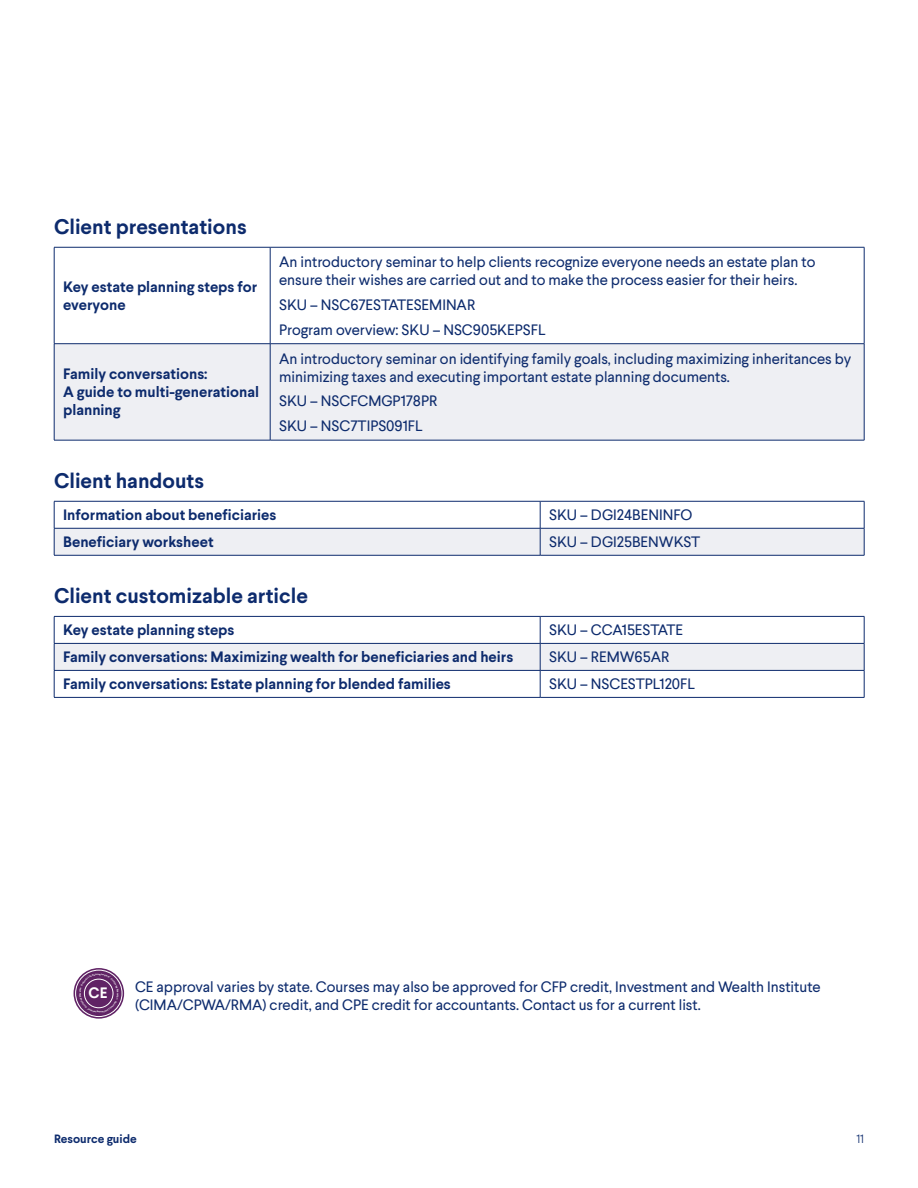
<style>
.page{position:relative;width:918px;height:1188px;background:#fff}
.page>*{position:absolute;margin:0;border:0;box-sizing:border-box;transform-origin:0 0}
.ParaStyle01-Leading_Auto__Align_Left{font:700 21px "Larsseit";color:#0d2b6d}
.ParaStyle01-Leading_Auto__Align_Left-2{font:15px/18px "Larsseit";color:#0d2b6d}
.ParaStyle01-Leading_Auto__Align_Left-3{font:700 15px/18px "Larsseit";color:#0d2b6d}
.t1{font:700 15px "Larsseit";color:#fff}
.t2{font:700 12px "Larsseit";color:#0d2b6d}
.t3{font:300 12px "Larsseit";color:#0d2b6d}
</style>
<div class="page">
<div style="left:55px;top:344px;width:809px;height:96px;background:#eeeff3"></div>
<hr style="left:54px;top:247px;width:1px;height:97px;background:#0d2b6d">
<hr style="left:54px;top:344px;width:1px;height:96px;background:#0d2b6d">
<hr style="left:54px;top:247px;width:216px;height:1px;background:#0d2b6d">
<hr style="left:54px;top:343px;width:216px;height:1px;background:#0d2b6d">
<hr style="left:54px;top:440px;width:216px;height:1px;background:#0d2b6d">
<hr style="left:270px;top:247px;width:1px;height:97px;background:#0d2b6d">
<hr style="left:270px;top:344px;width:1px;height:96px;background:#0d2b6d">
<hr style="left:270px;top:247px;width:594px;height:1px;background:#0d2b6d">
<hr style="left:270px;top:343px;width:594px;height:1px;background:#0d2b6d">
<hr style="left:864px;top:247px;width:1px;height:97px;background:#0d2b6d">
<hr style="left:864px;top:344px;width:1px;height:96px;background:#0d2b6d">
<hr style="left:270px;top:440px;width:594px;height:1px;background:#0d2b6d">
<hr style="left:54px;top:555px;width:486px;height:1px;background:#0d2b6d">
<hr style="left:540px;top:555px;width:324px;height:1px;background:#0d2b6d">
<svg style="left:54px;top:501px;width:811px;height:54px"></svg>
<hr style="left:54px;top:616px;width:486px;height:1px;background:#0d2b6d">
<hr style="left:54px;top:697px;width:486px;height:1px;background:#0d2b6d">
<hr style="left:540px;top:616px;width:324px;height:1px;background:#0d2b6d">
<hr style="left:540px;top:697px;width:324px;height:1px;background:#0d2b6d">
<svg style="left:54px;top:617px;width:811px;height:80px"></svg>
<svg style="left:74px;top:968px;width:50px;height:51px"></svg>
<div style="left:76px;top:970px;width:46px;height:47px;border:1px solid #fff;border-radius:50%"></div>
<svg style="left:79px;top:973px;width:40px;height:40px;background:#713b75"></svg>
<p class="ParaStyle01-Leading_Auto__Align_Left" style="left:54px;top:213px;width:194px">Client presentations</p>
<p class="ParaStyle01-Leading_Auto__Align_Left-3" style="left:63px;top:278px;width:196px">Key estate planning steps for everyone</p>
<p class="ParaStyle01-Leading_Auto__Align_Left-3" style="left:63px;top:365px;width:197px">Family conversations:<br>A guide to multi-generational planning</p>
<p class="ParaStyle01-Leading_Auto__Align_Left-2" style="left:279px;top:253px;width:538px">An introductory seminar to help clients recognize everyone needs an estate plan to ensure their wishes are carried out and to make the process easier for their heirs.</p>
<p class="ParaStyle01-Leading_Auto__Align_Left-2" style="left:279px;top:296px;width:198px">SKU – NSC67ESTATESEMINAR</p>
<p class="ParaStyle01-Leading_Auto__Align_Left-2" style="left:279px;top:320px;width:268px">Program overview: SKU – NSC905KEPSFL</p>
<p class="ParaStyle01-Leading_Auto__Align_Left-2" style="left:279px;top:349px;width:574px">An introductory seminar on identifying family goals, including maximizing inheritances by minimizing taxes and executing important estate planning documents.</p>
<p class="ParaStyle01-Leading_Auto__Align_Left-2" style="left:279px;top:392px;width:160px">SKU – NSCFCMGP178PR</p>
<p class="ParaStyle01-Leading_Auto__Align_Left-2" style="left:279px;top:417px;width:145px">SKU – NSC7TIPS091FL</p>
<p class="ParaStyle01-Leading_Auto__Align_Left" style="left:54px;top:467px;width:152px">Client handouts</p>
<p class="ParaStyle01-Leading_Auto__Align_Left-3" style="left:63px;top:506px;width:215px">Information about beneficiaries</p>
<p class="ParaStyle01-Leading_Auto__Align_Left-2" style="left:549px;top:506px;width:145px">SKU – DGI24BENINFO</p>
<p class="ParaStyle01-Leading_Auto__Align_Left-3" style="left:63px;top:533px;width:152px">Beneficiary worksheet</p>
<p class="ParaStyle01-Leading_Auto__Align_Left-2" style="left:549px;top:533px;width:153px">SKU – DGI25BENWKST</p>
<p class="ParaStyle01-Leading_Auto__Align_Left" style="left:54px;top:582px;width:256px">Client customizable article</p>
<p class="ParaStyle01-Leading_Auto__Align_Left-3" style="left:63px;top:621px;width:173px">Key estate planning steps</p>
<p class="ParaStyle01-Leading_Auto__Align_Left-2" style="left:549px;top:621px;width:135px">SKU – CCA15ESTATE</p>
<p class="ParaStyle01-Leading_Auto__Align_Left-3" style="left:63px;top:648px;width:452px">Family conversations: Maximizing wealth for beneficiaries and heirs</p>
<p class="ParaStyle01-Leading_Auto__Align_Left-2" style="left:549px;top:648px;width:122px">SKU – REMW65AR</p>
<p class="ParaStyle01-Leading_Auto__Align_Left-3" style="left:63px;top:675px;width:389px">Family conversations: Estate planning for blended families</p>
<p class="ParaStyle01-Leading_Auto__Align_Left-2" style="left:549px;top:675px;width:147px">SKU – NSCESTPL120FL</p>
<p class="t1" style="left:89px;top:983px;width:20px">CE</p>
<p class="ParaStyle01-Leading_Auto__Align_Left-2" style="left:135px;top:978px;width:687px">CE approval varies by state. Courses may also be approved for CFP credit, Investment and Wealth Institute (CIMA/CPWA/RMA) credit, and CPE credit for accountants. Contact us for a current list.</p>
<p class="t2" style="left:54px;top:1131px;width:84px">Resource guide</p>
<p class="t3" style="left:856px;top:1131px;width:9px">11</p>
</div>
